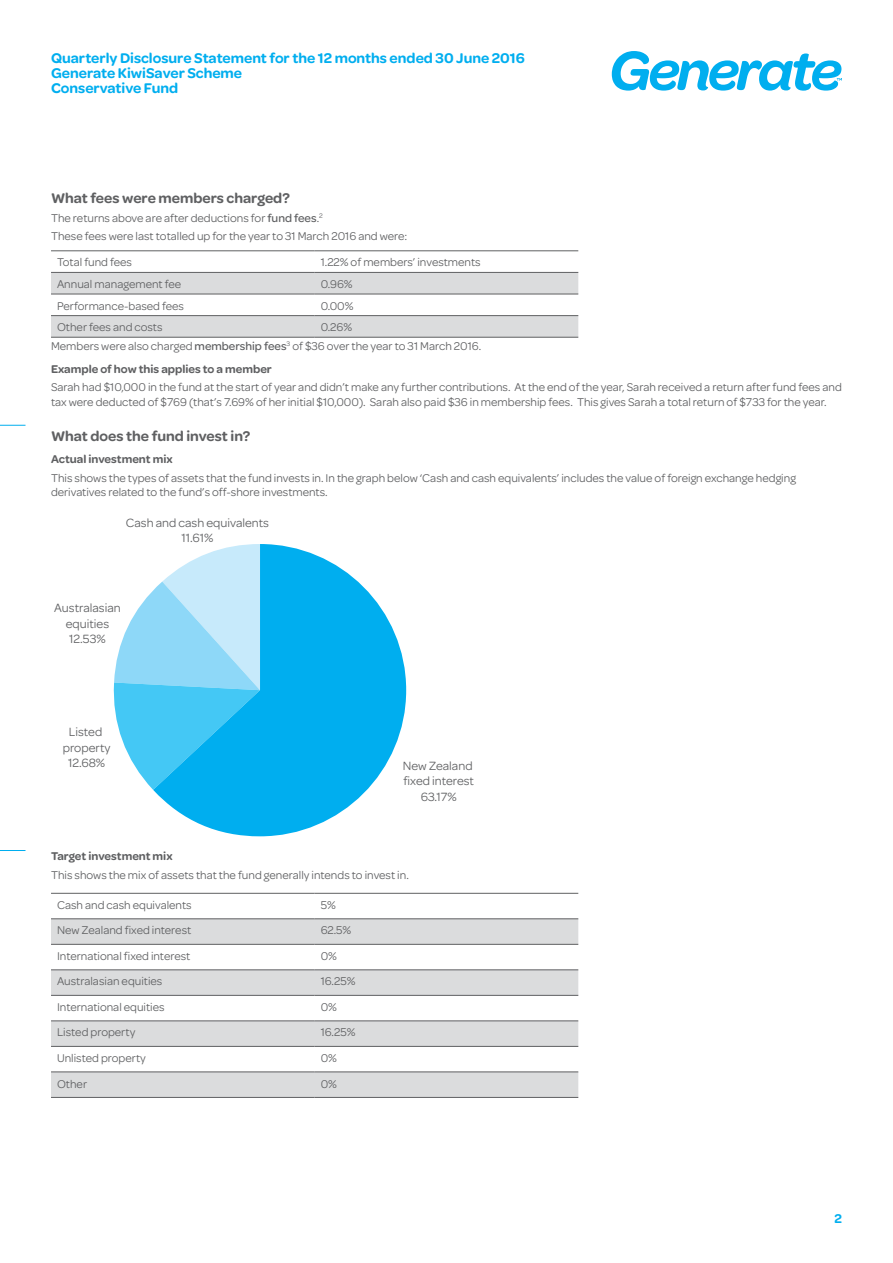
<style>
.page{position:relative;width:893px;height:1263px;background:#fff}
.page>*{position:absolute;margin:0;border:0;box-sizing:border-box;transform-origin:0 0}
.t1{font:600 15px/15px "Omnes";color:#00aeef}
.t2{font:600 15px "Omnes";color:#5f6062}
.t3{font:600 13.5px "Omnes";color:#00aeef}
.t4{font:12.75px/15.3px "Omnes";color:#5f6062;text-align:center}
.t5{font:12px/18.5px "Omnes";color:#5f6062}
.t6{font:600 12px "Omnes";color:#5f6062}
.s1{font-weight:500}
</style>
<div class="page">
<svg style="left:612px;top:51px;width:230px;height:40px"></svg>
<svg style="left:0;top:425px;width:26px;height:1px"></svg>
<svg style="left:0;top:850px;width:26px;height:1px"></svg>
<svg style="left:51px;top:273px;width:527px;height:64px"></svg>
<hr style="left:51px;top:251px;width:264px;height:1px;background:#5f6062">
<hr style="left:315px;top:251px;width:263px;height:1px;background:#5f6062">
<hr style="left:51px;top:272px;width:264px;height:1px;background:#5f6062">
<hr style="left:315px;top:272px;width:263px;height:1px;background:#5f6062">
<hr style="left:51px;top:294px;width:264px;height:1px;background:#5f6062">
<hr style="left:315px;top:294px;width:263px;height:1px;background:#5f6062">
<hr style="left:51px;top:315px;width:264px;height:1px;background:#5f6062">
<hr style="left:315px;top:315px;width:263px;height:1px;background:#5f6062">
<hr style="left:51px;top:337px;width:264px;height:1px;background:#5f6062">
<hr style="left:315px;top:337px;width:263px;height:1px;background:#5f6062">
<svg style="left:113px;top:591px;width:40px;height:199px"></svg>
<svg style="left:153px;top:544px;width:253px;height:292px;fill:#00aeef"></svg>
<svg style="left:51px;top:919px;width:527px;height:178px;fill:#dbdcdd"></svg>
<hr style="left:51px;top:893px;width:264px;height:1px;background:#5f6062">
<hr style="left:315px;top:893px;width:263px;height:1px;background:#5f6062">
<hr style="left:51px;top:1097px;width:264px;height:1px;background:#5f6062">
<hr style="left:315px;top:1097px;width:263px;height:1px;background:#5f6062">
<hr style="left:51px;top:918px;width:264px;height:1px;background:#5f6062">
<hr style="left:315px;top:918px;width:263px;height:1px;background:#5f6062">
<hr style="left:51px;top:944px;width:264px;height:1px;background:#5f6062">
<hr style="left:315px;top:944px;width:263px;height:1px;background:#5f6062">
<hr style="left:51px;top:969px;width:264px;height:1px;background:#5f6062">
<hr style="left:315px;top:969px;width:263px;height:1px;background:#5f6062">
<hr style="left:51px;top:995px;width:264px;height:1px;background:#5f6062">
<hr style="left:315px;top:995px;width:263px;height:1px;background:#5f6062">
<hr style="left:51px;top:1020px;width:264px;height:1px;background:#5f6062">
<hr style="left:315px;top:1020px;width:263px;height:1px;background:#5f6062">
<hr style="left:51px;top:1046px;width:264px;height:1px;background:#5f6062">
<hr style="left:315px;top:1046px;width:263px;height:1px;background:#5f6062">
<hr style="left:51px;top:1072px;width:264px;height:1px;background:#5f6062">
<hr style="left:315px;top:1072px;width:263px;height:1px;background:#5f6062">
<p class="t1" style="left:51px;top:51px;width:475px">Quarterly Disclosure Statement for the 12 months ended 30 June 2016<br>Generate KiwiSaver Scheme<br>Conservative Fund</p>
<p class="t2" style="left:51px;top:190px;width:240px">What fees were members charged?</p>
<p class="t5" style="left:51px;top:209px;width:358px">The returns above are after deductions for <span class="s1">fund fees</span>.<sup>2<br></sup>These fees were last totalled up for the year to 31 March 2016 and were:</p>
<p class="t5" style="left:57px;top:253px;width:77px">Total fund fees</p>
<p class="t5" style="left:321px;top:253px;width:161px">1.22% of members’ investments</p>
<p class="t5" style="left:57px;top:275px;width:126px">Annual management fee</p>
<p class="t5" style="left:321px;top:275px;width:34px">0.96%</p>
<p class="t5" style="left:57px;top:296px;width:128px">Performance-based fees</p>
<p class="t5" style="left:321px;top:296px;width:34px">0.00%</p>
<p class="t5" style="left:57px;top:318px;width:107px">Other fees and costs</p>
<p class="t5" style="left:51px;top:318px;width:432px;text-indent:270px">0.26%<br>Members were also charged <span class="s1">membership fees</span><sup>3</sup> of $36 over the year to 31 March 2016.</p>
<p class="t6" style="left:51px;top:362px;width:222px">Example of how this applies to a member</p>
<p class="t5" style="left:51px;top:380px;width:792px;line-height:14.4px">Sarah had $10,000 in the fund at the start of year and didn’t make any further contributions. At the end of the year, Sarah received a return after fund fees and tax were deducted of $769 (that’s 7.69% of her initial $10,000). Sarah also paid $36 in membership fees. This gives Sarah a total return of $733 for the year.</p>
<p class="t2" style="left:51px;top:427px;width:201px">What does the fund invest in?</p>
<p class="t6" style="left:51px;top:452px;width:123px">Actual investment mix</p>
<p class="t5" style="left:51px;top:471px;width:746px;line-height:14.2px">This shows the types of assets that the fund invests in. In the graph below ‘Cash and cash equivalents’ includes the value of foreign exchange hedging derivatives related to the fund’s off-shore investments.</p>
<p class="t4" style="left:126px;top:515px;width:145px">Cash and cash equivalents<br>11.61%</p>
<p class="t4" style="left:54px;top:601px;width:68px">Australasian equities<br>12.53%</p>
<p class="t4" style="left:63px;top:725px;width:49px">Listed property<br>12.68%</p>
<p class="t4" style="left:403px;top:758px;width:73px">New Zealand fixed interest<br>63.17%</p>
<p class="t6" style="left:51px;top:849px;width:123px">Target investment mix</p>
<p class="t5" style="left:51px;top:865px;width:359px">This shows the mix of assets that the fund generally intends to invest in.</p>
<p class="t5" style="left:57px;top:896px;width:136px">Cash and cash equivalents</p>
<p class="t5" style="left:321px;top:896px;width:17px">5%</p>
<p class="t5" style="left:57px;top:921px;width:136px">New Zealand fixed interest</p>
<p class="t5" style="left:321px;top:921px;width:32px">62.5%</p>
<p class="t5" style="left:57px;top:947px;width:135px">International fixed interest</p>
<p class="t5" style="left:321px;top:947px;width:18px">0%</p>
<p class="t5" style="left:57px;top:972px;width:107px">Australasian equities</p>
<p class="t5" style="left:321px;top:972px;width:36px">16.25%</p>
<p class="t5" style="left:57px;top:998px;width:109px">International equities</p>
<p class="t5" style="left:321px;top:998px;width:18px">0%</p>
<p class="t5" style="left:57px;top:1023px;width:80px">Listed property</p>
<p class="t5" style="left:321px;top:1023px;width:36px">16.25%</p>
<p class="t5" style="left:57px;top:1049px;width:90px">Unlisted property</p>
<p class="t5" style="left:321px;top:1049px;width:18px">0%</p>
<p class="t5" style="left:57px;top:1074px;width:32px">Other</p>
<p class="t5" style="left:321px;top:1074px;width:18px">0%</p>
<p class="t3" style="left:834px;top:1210px;width:9px">2</p>
</div>
